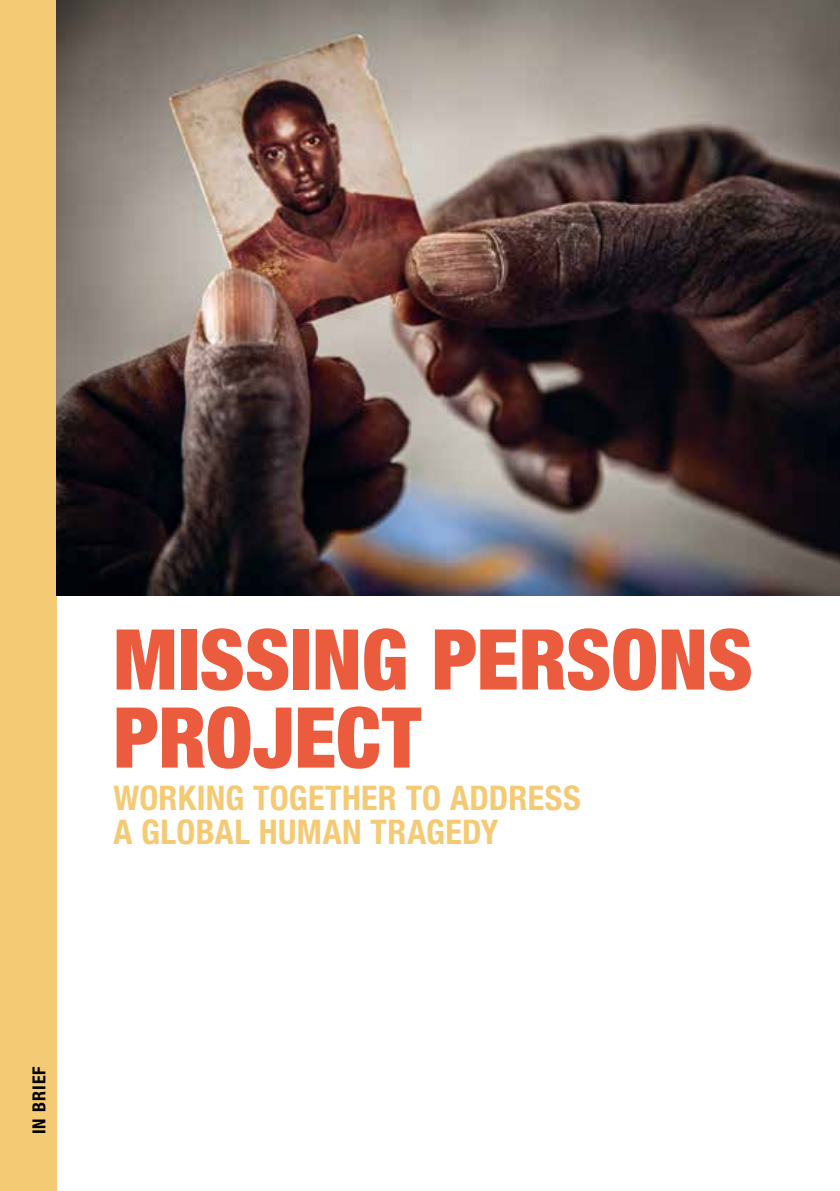
<style>
.page{position:relative;width:840px;height:1191px;background:#fff}
.page>*{position:absolute;margin:0;border:0;box-sizing:border-box;transform-origin:0 0}
.t1{font:900 condensed 84px/78px "Helvetica Neue LT Std";color:#eb5b3e}
.t2{font:700 condensed 34px/34px "Helvetica Neue LT Std";letter-spacing:.01em;color:#f4ca75}
.t3{font:700 condensed 18px "Helvetica Neue LT Std";letter-spacing:.055em;color:#000}
</style>
<div class="page">
<div style="left:0;top:0;width:57px;height:1191px;background:#f4ca75"></div>
<img style="left:57px;top:0;width:782px;height:595px">
<h1 class="t1" style="left:113px;top:619px;width:640px">MISSING PERSONS<br>PROJECT</h1>
<p class="t2" style="left:113px;top:780px;width:468px">WORKING TOGETHER TO ADDRESS<br>A GLOBAL HUMAN TRAGEDY</p>
<p class="t3" style="left:28px;top:1134px;width:69px;rotate:-90deg">IN BRIEF</p>
</div>
